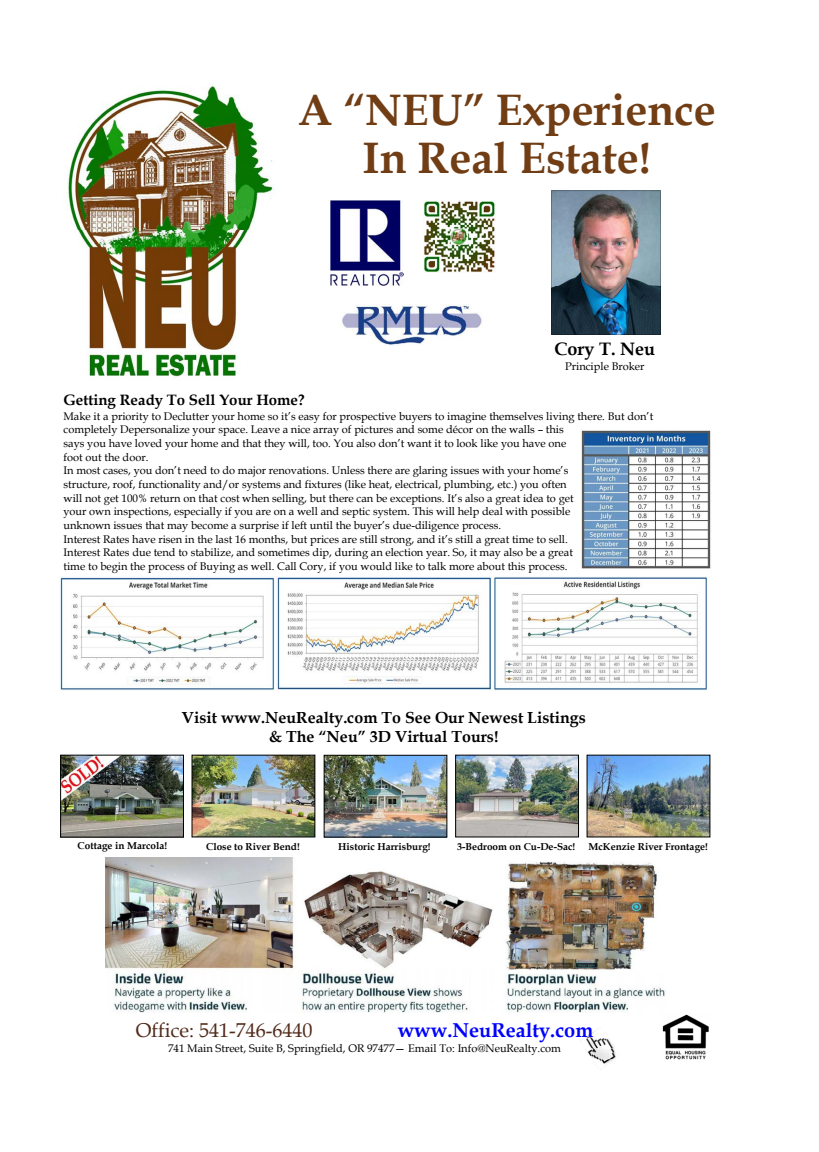
<style>
.page{position:relative;width:819px;height:1152px;background:#fff}
.page>*{position:absolute;margin:0;border:0;box-sizing:border-box;transform-origin:0 0}
.t1{font:700 44px/47.8px "Book Antiqua";color:#713d14;text-align:center}
.t2{font:20px "Book Antiqua";color:#512b1b}
.t3{font:700 20px "Book Antiqua";color:#00f}
.t4{font:700 18px "Book Antiqua";color:#000}
.t5{font:700 16px/19.3px "Book Antiqua";color:#000;text-align:center}
.t6{font:700 15px "Book Antiqua";color:#000}
.t7{font:11px/13.7px "Book Antiqua";color:#000}
.t8{font:700 10px "Book Antiqua";color:#000}
</style>
<div class="page">
<img style="left:585px;top:1027px;width:16px;height:11px">
<img style="left:580px;top:1038px;width:35px;height:11px">
<img style="left:585px;top:1049px;width:31px;height:10px">
<img style="left:593px;top:1059px;width:21px;height:11px">
<img style="left:68px;top:86px;width:205px;height:291px">
<img style="left:551px;top:191px;width:110px;height:143px">
<img style="left:342px;top:304px;width:141px;height:41px">
<img style="left:663px;top:1014px;width:46px;height:46px">
<img style="left:423px;top:200px;width:73px;height:73px">
<img style="left:330px;top:200px;width:74px;height:86px">
<img style="left:581px;top:429px;width:130px;height:140px">
<img style="left:60px;top:577px;width:214px;height:113px">
<img style="left:277px;top:577px;width:214px;height:113px">
<img style="left:494px;top:577px;width:214px;height:114px">
<img style="left:326px;top:757px;width:119px;height:79px">
<div style="left:324px;top:755px;width:123px;height:83px;border:1px solid #000"></div>
<img style="left:589px;top:757px;width:119px;height:78px">
<img style="left:194px;top:757px;width:119px;height:78px">
<div style="left:192px;top:755px;width:123px;height:82px;border:1px solid #000"></div>
<img style="left:62px;top:757px;width:120px;height:79px">
<div style="left:60px;top:755px;width:124px;height:83px;border:1px solid #000"></div>
<img style="left:457px;top:757px;width:120px;height:78px">
<div style="left:455px;top:755px;width:124px;height:82px;border:1px solid #000"></div>
<img style="left:105px;top:858px;width:560px;height:155px">
<p class="t1" style="left:298px;top:86px;width:419px">A “NEU” Experience<br>In Real Estate!</p>
<p class="t4" style="left:555px;top:337px;width:102px">Cory T. Neu</p>
<p class="t7" style="left:565px;top:359px;width:81px">Principle Broker</p>
<p class="t6" style="left:63px;top:390px;width:243px">Getting Ready To Sell Your Home?</p>
<p class="t7" style="left:63px;top:409px;width:591px">Make it a priority to Declutter your home so it’s easy for prospective buyers to imagine themselves living there. But don’t completely Depersonalize your space. Leave a nice array of pictures and some décor on the walls – this<br>says you have loved your home and that they will, too. You also don’t want it to look like you have one<br>foot out the door.<br>In most cases, you don’t need to do major renovations. Unless there are glaring issues with your home’s<br>structure, roof, functionality and/or systems and fixtures (like heat, electrical, plumbing, etc.) you often<br>will not get 100% return on that cost when selling, but there can be exceptions. It’s also a great idea to get<br>your own inspections, especially if you are on a well and septic system. This will help deal with possible<br>unknown issues that may become a surprise if left until the buyer’s due-diligence process.<br>Interest Rates have risen in the last 16 months, but prices are still strong, and it’s still a great time to sell.<br>Interest Rates due tend to stabilize, and sometimes dip, during an election year. So, it may also be a great<br>time to begin the process of Buying as well. Call Cory, if you would like to talk more about this process.</p>
<p class="t5" style="left:182px;top:708px;width:406px">Visit www.NeuRealty.com To See Our Newest Listings &amp; The “Neu” 3D Virtual Tours!</p>
<p class="t8" style="left:78px;top:839px;width:91px">Cottage in Marcola!</p>
<p class="t8" style="left:206px;top:839px;width:95px">Close to River Bend!</p>
<p class="t8" style="left:338px;top:839px;width:94px">Historic Harrisburg!</p>
<p class="t8" style="left:457px;top:839px;width:120px">3-Bedroom on Cu-De-Sac!</p>
<p class="t8" style="left:588px;top:839px;width:121px">McKenzie River Frontage!</p>
<p class="t2" style="left:136px;top:1017px;width:178px">Office: 541-746-6440</p>
<p class="t3" style="left:398px;top:1017px;width:197px">www.NeuRealty.com</p>
<p class="t7" style="left:168px;top:1041px;width:395px">741 Main Street, Suite B, Springfield, OR 97477— Email To: Info@NeuRealty.com</p>
</div>
